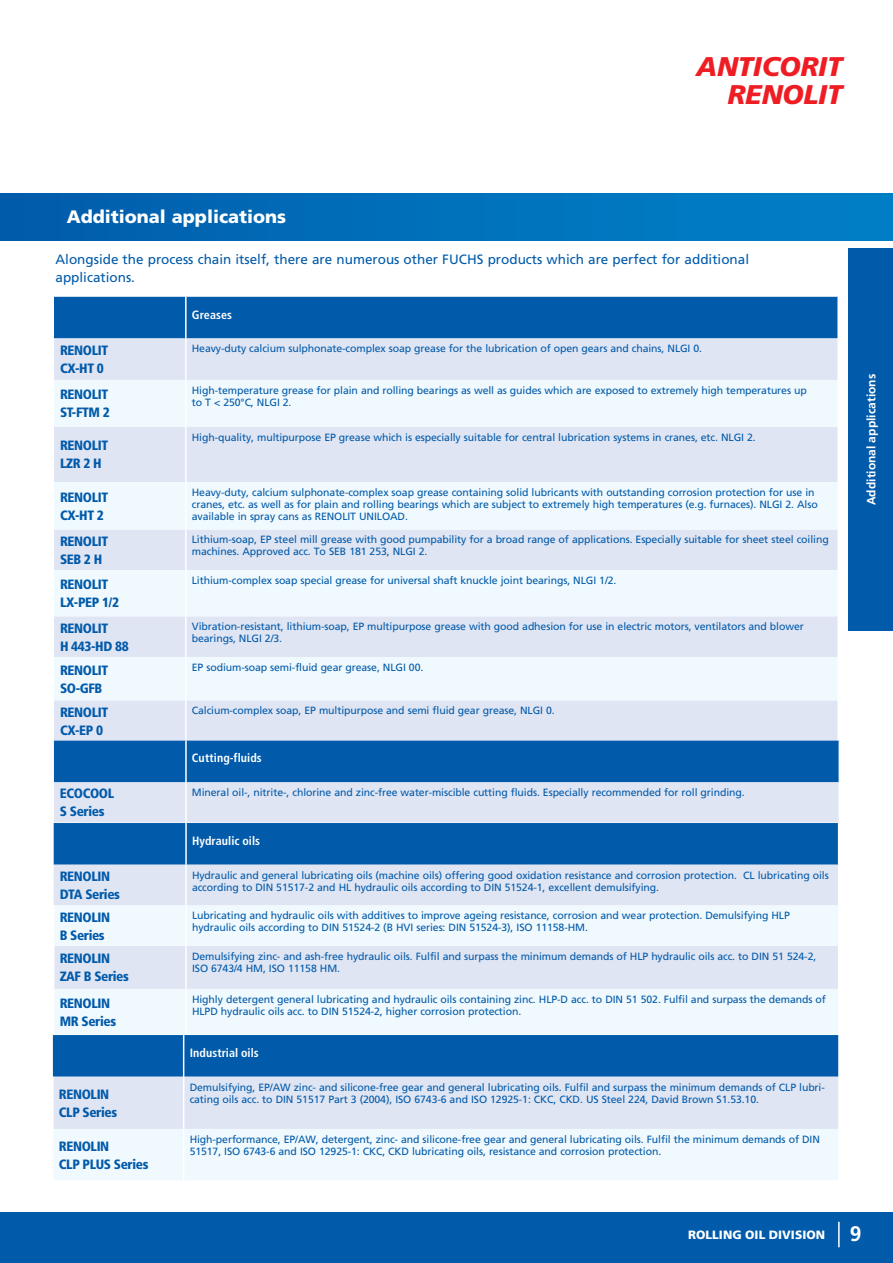
<style>
.page{position:relative;width:893px;height:1263px;background:#fff}
.page>*{position:absolute;margin:0;border:0;box-sizing:border-box;transform-origin:0 0}
.t1{font:italic 900 27px/28.5px "Frutiger";letter-spacing:-.005em;color:#ee1d23;text-align:right}
.t2{font:700 21px "Frutiger";color:#fff}
.t3{font:900 18px "Frutiger LT Std";color:#fff}
.t4{font:900 condensed 13.5px/18px "Frutiger";letter-spacing:-.03em;color:#015aaa}
.t5{font:13.5px/17.2px "Frutiger LT Std";color:#015aaa}
.t6{font:700 condensed 12px "Frutiger";letter-spacing:.005em;color:#fff}
.t7{font:700 12px "Frutiger";letter-spacing:.005em;color:#fff}
.t8{font:900 12px "Frutiger";letter-spacing:.005em;color:#fff}
.t9{font:10.5px/12px "Frutiger LT Std";letter-spacing:-.01em;color:#015aaa}
</style>
<div class="page">
<div style="left:0;top:193px;width:893px;height:47px;background:linear-gradient(to right,#015dac,#0082c8)"></div>
<div style="left:849px;top:248px;width:44px;height:383px;background:#015aaa"></div>
<div style="left:0;top:1212px;width:893px;height:51px;background:#015aaa"></div>
<hr style="left:838px;top:1222px;width:2px;height:25px;background:#fff">
<div style="left:54px;top:297px;width:783px;height:41px;background:#015aaa"></div>
<div style="left:54px;top:338px;width:783px;height:403px;background:#e0e5f3"></div>
<svg style="left:54px;top:380px;width:783px;height:320px;fill:#f0f9fd"></svg>
<hr style="left:185px;top:380px;width:2px;height:47px;background:#fff">
<hr style="left:185px;top:482px;width:2px;height:48px;background:#fff">
<hr style="left:185px;top:570px;width:2px;height:46px;background:#fff">
<hr style="left:185px;top:657px;width:2px;height:43px;background:#fff">
<hr style="left:185px;top:338px;width:2px;height:42px;background:#fff">
<hr style="left:185px;top:427px;width:2px;height:55px;background:#fff">
<hr style="left:185px;top:530px;width:2px;height:40px;background:#fff">
<hr style="left:185px;top:616px;width:2px;height:41px;background:#fff">
<hr style="left:185px;top:700px;width:2px;height:41px;background:#fff">
<hr style="left:185px;top:297px;width:2px;height:41px;background:#fff">
<div style="left:54px;top:865px;width:784px;height:40px;background:#e0e5f3"></div>
<svg style="left:54px;top:905px;width:784px;height:129px;fill:#f0f9fd"></svg>
<hr style="left:185px;top:865px;width:2px;height:40px;background:#fff">
<hr style="left:185px;top:946px;width:2px;height:43px;background:#fff">
<hr style="left:185px;top:905px;width:2px;height:41px;background:#fff">
<hr style="left:185px;top:989px;width:2px;height:45px;background:#fff">
<svg style="left:54px;top:741px;width:785px;height:124px;background:#4b88c2"></svg>
<hr style="left:185px;top:782px;width:2px;height:40px;background:#fff">
<hr style="left:185px;top:741px;width:2px;height:41px;background:#fff">
<svg style="left:53px;top:1035px;width:785px;height:145px"></svg>
<hr style="left:52px;top:1077px;width:2px;height:52px;background:#fff">
<hr style="left:183px;top:1077px;width:1px;height:52px;background:#fff">
<hr style="left:52px;top:1129px;width:2px;height:51px;background:#fff">
<hr style="left:183px;top:1129px;width:1px;height:51px;background:#fff">
<hr style="left:183px;top:1035px;width:1px;height:42px;background:#fff">
<h3 class="t3" style="left:67px;top:206px;width:221px">Additional applications</h3>
<h1 class="t1" style="left:696px;top:52px;width:147px">ANTICORIT<br>RENOLIT</h1>
<p class="t5" style="left:56px;top:251px;width:695px">Alongside the process chain itself, there are numerous other FUCHS products which are perfect for additional applications.</p>
<p class="t6" style="left:192px;top:307px;width:42px">Greases</p>
<p class="t4" style="left:60px;top:341px;width:50px">RENOLIT<br>CX-HT 0</p>
<p class="t9" style="left:192px;top:343px;width:512px">Heavy-duty calcium sulphonate-complex soap grease for the lubrication of open gears and chains, NLGI 0.</p>
<p class="t4" style="left:60px;top:386px;width:51px">RENOLIT<br>ST-FTM 2</p>
<p class="t9" style="left:192px;top:384px;width:616px">High-temperature grease for plain and rolling bearings as well as guides which are exposed to extremely high temperatures up to T &lt; 250°C, NLGI 2.</p>
<p class="t4" style="left:60px;top:437px;width:50px">RENOLIT<br>LZR 2 H</p>
<p class="t9" style="left:192px;top:431px;width:565px">High-quality, multipurpose EP grease which is especially suitable for central lubrication systems in cranes, etc. NLGI 2.</p>
<p class="t4" style="left:60px;top:488px;width:50px">RENOLIT<br>CX-HT 2</p>
<p class="t9" style="left:192px;top:486px;width:627px">Heavy-duty, calcium sulphonate-complex soap grease containing solid lubricants with outstanding corrosion protection for use in cranes, etc. as well as for plain and rolling bearings which are subject to extremely high temperatures (e.g. furnaces). NLGI 2. Also available in spray cans as RENOLIT UNILOAD.</p>
<p class="t4" style="left:60px;top:532px;width:50px">RENOLIT<br>SEB 2 H</p>
<p class="t9" style="left:192px;top:534px;width:638px">Lithium-soap, EP steel mill grease with good pumpability for a broad range of applications. Especially suitable for sheet steel coiling machines. Approved acc. To SEB 181 253, NLGI 2.</p>
<p class="t4" style="left:60px;top:575px;width:61px">RENOLIT<br>LX-PEP 1/2</p>
<p class="t9" style="left:192px;top:574px;width:426px">Lithium-complex soap special grease for universal shaft knuckle joint bearings, NLGI 1/2.</p>
<p class="t4" style="left:60px;top:619px;width:70px">RENOLIT<br>H 443-HD 88</p>
<p class="t9" style="left:192px;top:621px;width:613px">Vibration-resistant, lithium-soap, EP multipurpose grease with good adhesion for use in electric motors, ventilators and blower bearings, NLGI 2/3.</p>
<p class="t4" style="left:60px;top:661px;width:50px">RENOLIT<br>SO-GFB</p>
<p class="t9" style="left:192px;top:661px;width:233px">EP sodium-soap semi-fluid gear grease, NLGI 00.</p>
<p class="t4" style="left:60px;top:703px;width:50px">RENOLIT<br>CX-EP 0</p>
<p class="t9" style="left:192px;top:705px;width:364px">Calcium-complex soap, EP multipurpose and semi fluid gear grease, NLGI 0.</p>
<p class="t6" style="left:192px;top:751px;width:71px">Cutting-fluids</p>
<p class="t4" style="left:60px;top:785px;width:56px">ECOCOOL<br>S Series</p>
<p class="t9" style="left:192px;top:787px;width:554px">Mineral oil-, nitrite-, chlorine and zinc-free water-miscible cutting fluids. Especially recommended for roll grinding.</p>
<p class="t6" style="left:192px;top:833px;width:70px">Hydraulic oils</p>
<p class="t4" style="left:60px;top:867px;width:62px">RENOLIN<br>DTA Series</p>
<p class="t9" style="left:192px;top:869px;width:638px">Hydraulic and general lubricating oils (machine oils) offering good oxidation resistance and corrosion protection. CL lubricating oils according to DIN 51517-2 and HL hydraulic oils according to DIN 51524-1, excellent demulsifying.</p>
<p class="t4" style="left:60px;top:908px;width:52px">RENOLIN<br>B Series</p>
<p class="t9" style="left:192px;top:910px;width:599px">Lubricating and hydraulic oils with additives to improve ageing resistance, corrosion and wear protection. Demulsifying HLP hydraulic oils according to DIN 51524-2 (B HVI series: DIN 51524-3), ISO 11158-HM.</p>
<p class="t4" style="left:60px;top:950px;width:71px">RENOLIN<br>ZAF B Series</p>
<p class="t9" style="left:192px;top:950px;width:626px">Demulsifying zinc- and ash-free hydraulic oils. Fulfil and surpass the minimum demands of HLP hydraulic oils acc. to DIN 51 524-2,<br>ISO 6743/4 HM, ISO 11158 HM.</p>
<p class="t4" style="left:60px;top:994px;width:58px">RENOLIN<br>MR Series</p>
<p class="t9" style="left:192px;top:993px;width:635px">Highly detergent general lubricating and hydraulic oils containing zinc. HLP-D acc. to DIN 51 502. Fulfil and surpass the demands of<br>HLPD hydraulic oils acc. to DIN 51524-2, higher corrosion protection.</p>
<p class="t6" style="left:190px;top:1045px;width:71px">Industrial oils</p>
<p class="t4" style="left:59px;top:1085px;width:60px">RENOLIN<br>CLP Series</p>
<p class="t9" style="left:190px;top:1081px;width:637px">Demulsifying, EP/AW zinc- and silicone-free gear and general lubricating oils. Fulfil and surpass the minimum demands of CLP lubri&shy;cating oils acc. to DIN 51517 Part 3 (2004), ISO 6743-6 and ISO 12925-1: CKC, CKD. US Steel 224, David Brown S1.53.10.</p>
<p class="t4" style="left:59px;top:1137px;width:91px">RENOLIN<br>CLP PLUS Series</p>
<p class="t9" style="left:190px;top:1133px;width:632px">High-performance, EP/AW, detergent, zinc- and silicone-free gear and general lubricating oils. Fulfil the minimum demands of DIN<br>51517, ISO 6743-6 and ISO 12925-1: CKC, CKD lubricating oils, resistance and corrosion protection.</p>
<p class="t7" style="left:864px;top:505px;width:133px;rotate:-90deg">Additional applications</p>
<p class="t8" style="left:688px;top:1227px;width:139px">ROLLING OIL DIVISION</p>
<h2 class="t2" style="left:850px;top:1222px;width:13px">9</h2>
</div>
